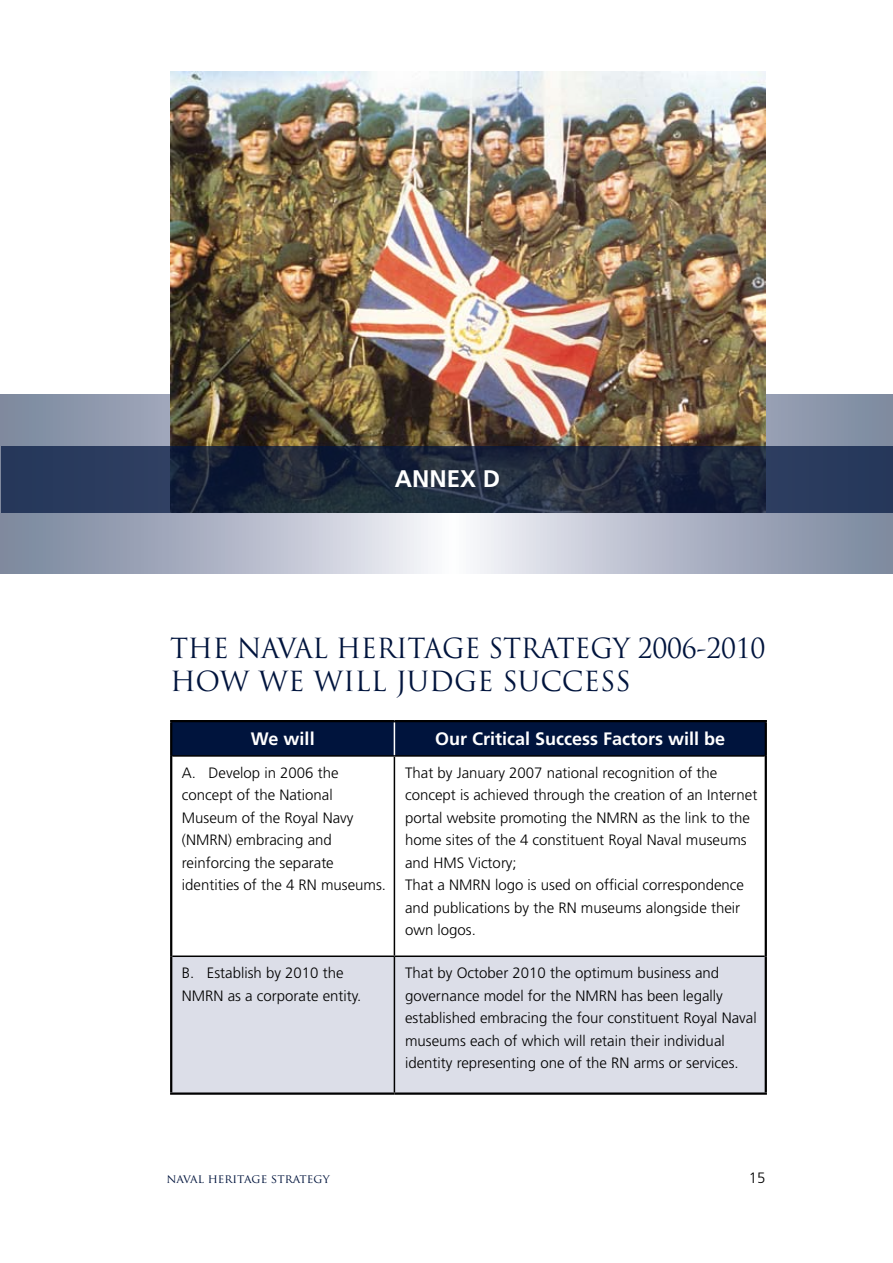
<style>
.page{position:relative;width:893px;height:1263px;background:#fff}
.page>*{position:absolute;margin:0;border:0;box-sizing:border-box;transform-origin:0 0}
.t1{font:27px/32.4px "Trajan Pro";letter-spacing:-.01em;color:#00143d}
.t2{font:700 24px "Frutiger";color:#fff}
.t3{font:700 18px "Frutiger";color:#fff}
.t4{font:300 15px/22.5px "Frutiger";color:#000}
.t5{font:12px "Trajan Pro";color:#00143d}
</style>
<div class="page">
<svg style="left:1px;top:394px;width:891px;height:179px;background:#abb2c3"></svg>
<img style="left:170px;top:71px;width:595px;height:375px">
<svg style="left:1px;top:446px;width:891px;height:67px;background:#212d46"></svg>
<div style="left:172px;top:722px;width:593px;height:33px;background:#00143d"></div>
<div style="left:172px;top:957px;width:593px;height:135px;background:#dcdee8"></div>
<hr style="left:394px;top:757px;width:1px;height:198px;background:#000">
<hr style="left:172px;top:955px;width:222px;height:2px;background:#000">
<hr style="left:394px;top:955px;width:371px;height:2px;background:#000">
<hr style="left:394px;top:957px;width:1px;height:135px;background:#000">
<hr style="left:172px;top:755px;width:222px;height:2px;background:#000">
<hr style="left:394px;top:755px;width:371px;height:2px;background:#000">
<hr style="left:394px;top:722px;width:1px;height:33px;background:#fff">
<hr style="left:170px;top:720px;width:224px;height:2px;background:#000">
<hr style="left:170px;top:722px;width:2px;height:34px;background:#000">
<hr style="left:394px;top:720px;width:373px;height:2px;background:#000">
<hr style="left:765px;top:722px;width:2px;height:34px;background:#000">
<hr style="left:170px;top:756px;width:2px;height:200px;background:#000">
<hr style="left:765px;top:756px;width:2px;height:200px;background:#000">
<hr style="left:170px;top:956px;width:2px;height:136px;background:#000">
<hr style="left:765px;top:956px;width:2px;height:136px;background:#000">
<hr style="left:170px;top:1092px;width:224px;height:3px;background:#000">
<hr style="left:394px;top:1092px;width:373px;height:3px;background:#000">
<h2 class="t2" style="left:395px;top:465px;width:107px">ANNEX D</h2>
<h1 class="t1" style="left:170px;top:632px;width:597px">THE NAVAL HERITAGE STRATEGY 2006-2010<br>HOW WE WILL JUDGE SUCCESS</h1>
<p class="t3" style="left:251px;top:728px;width:65px">We will</p>
<p class="t3" style="left:435px;top:728px;width:292px">Our Critical Success Factors will be</p>
<p class="t4" style="left:182px;top:761px;width:206px">A. Develop in 2006 the concept of the National<br>Museum of the Royal Navy (NMRN) embracing and reinforcing the separate identities of the 4 RN museums.</p>
<p class="t4" style="left:405px;top:761px;width:354px">That by January 2007 national recognition of the concept is achieved through the creation of an Internet portal website promoting the NMRN as the link to the home sites of the 4 constituent Royal Naval museums and HMS Victory;<br>That a NMRN logo is used on official correspondence and publications by the RN museums alongside their own logos.</p>
<p class="t4" style="left:182px;top:962px;width:181px">B. Establish by 201 0 the<br>NMRN as a corporate entity.</p>
<p class="t4" style="left:405px;top:962px;width:353px">That by October 201 0 the optimum business and governance model for the NMRN has been legally established embracing the four constituent Royal Naval museums each of which will retain their individual identity representing one of the RN arms or services.</p>
<p class="t5" style="left:167px;top:1171px;width:165px">naval heritage strategy</p>
<p class="t4" style="left:749px;top:1166px;width:18px">1 5</p>
</div>
